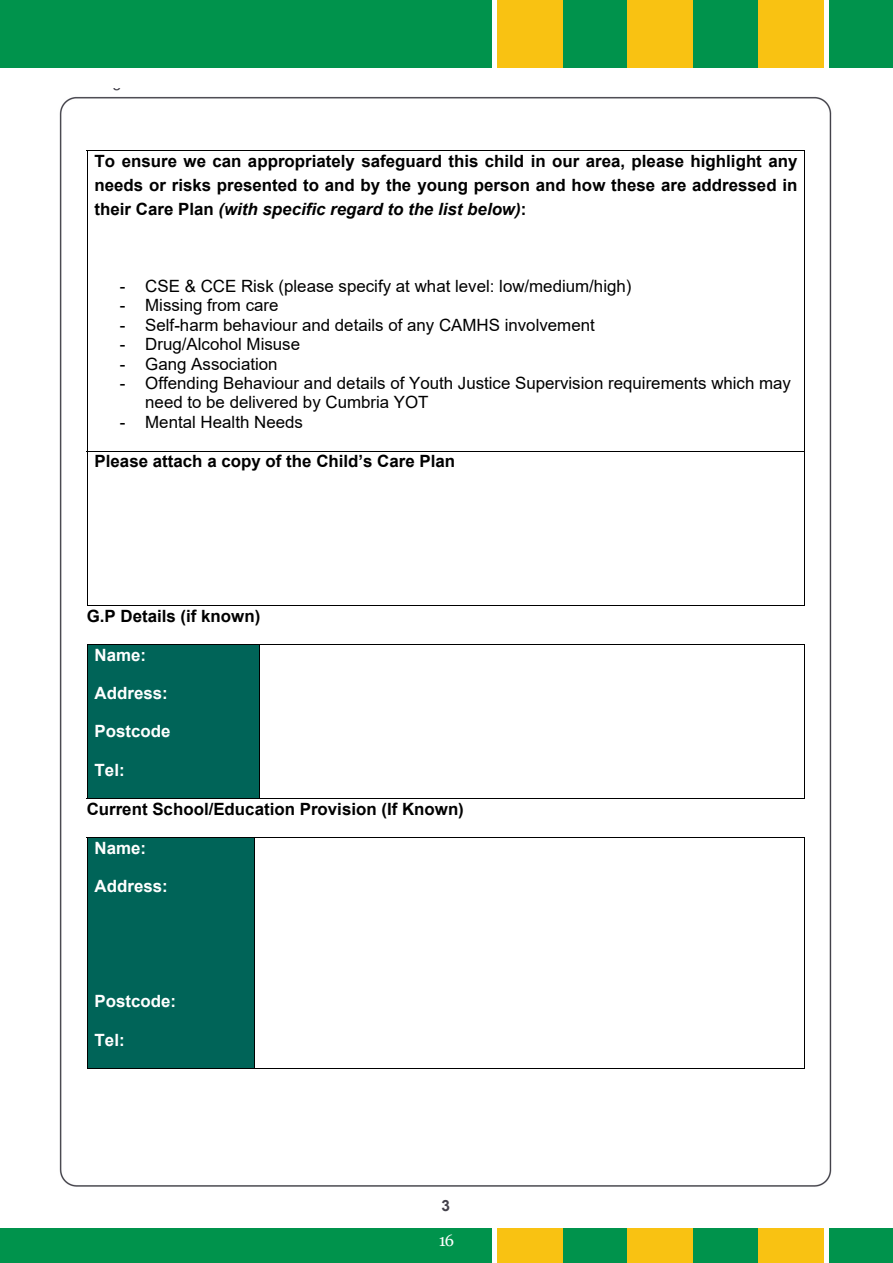
<style>
.page{position:relative;width:893px;height:1263px;background:#fff}
.page>*{position:absolute;margin:0;border:0;box-sizing:border-box;transform-origin:0 0}
.t1{font:700 16.95px/24.3px "Arial";color:#000;text-align:justify}
.t2{font:16.95px/19.4px "Arial";color:#000}
.t3{font:700 16.95px "Arial";color:#fff}
.t4{font:16.5px "Georgia";color:#fff}
.t5{font:700 15.45px "Arial";color:#43414a}
.s1{font-style:italic}
</style>
<div class="page">
<div style="left:0;top:0;width:893px;height:68px;background:#00934c"></div>
<div style="left:492px;top:0;width:337px;height:68px;background:#fff"></div>
<div style="left:562px;top:0;width:65px;height:68px;background:#00934c"></div>
<div style="left:627px;top:0;width:66px;height:68px;background:#f9c212"></div>
<div style="left:693px;top:0;width:65px;height:68px;background:#00934c"></div>
<div style="left:758px;top:0;width:65px;height:68px;background:#f9c212"></div>
<div style="left:497px;top:0;width:65px;height:68px;background:#f9c212"></div>
<div style="left:0;top:1228px;width:893px;height:35px;background:#00934c"></div>
<div style="left:492px;top:1228px;width:337px;height:35px;background:#fff"></div>
<div style="left:562px;top:1228px;width:65px;height:35px;background:#00934c"></div>
<div style="left:627px;top:1228px;width:66px;height:35px;background:#f9c212"></div>
<div style="left:693px;top:1228px;width:65px;height:35px;background:#00934c"></div>
<div style="left:758px;top:1228px;width:65px;height:35px;background:#f9c212"></div>
<div style="left:497px;top:1228px;width:65px;height:35px;background:#f9c212"></div>
<img style="left:59px;top:96px;width:773px;height:1091px">
<hr style="left:87px;top:150px;width:718px;height:1px;background:#000">
<hr style="left:87px;top:151px;width:1px;height:300px;background:#000">
<hr style="left:805px;top:151px;width:1px;height:300px;background:#000">
<hr style="left:87px;top:451px;width:718px;height:1px;background:#000">
<hr style="left:87px;top:451px;width:1px;height:155px;background:#000">
<hr style="left:87px;top:605px;width:718px;height:1px;background:#000">
<hr style="left:805px;top:451px;width:1px;height:155px;background:#000">
<div style="left:87px;top:645px;width:172px;height:153px;background:#006458"></div>
<hr style="left:87px;top:644px;width:173px;height:1px;background:#000">
<hr style="left:260px;top:644px;width:545px;height:1px;background:#000">
<hr style="left:87px;top:645px;width:1px;height:154px;background:#000">
<hr style="left:87px;top:798px;width:172px;height:1px;background:#000">
<hr style="left:259px;top:645px;width:1px;height:154px;background:#000">
<hr style="left:260px;top:798px;width:545px;height:1px;background:#000">
<hr style="left:805px;top:645px;width:1px;height:154px;background:#000">
<div style="left:87px;top:838px;width:168px;height:230px;background:#006458"></div>
<hr style="left:87px;top:837px;width:168px;height:1px;background:#000">
<hr style="left:255px;top:837px;width:550px;height:1px;background:#000">
<hr style="left:87px;top:838px;width:1px;height:231px;background:#000">
<hr style="left:87px;top:1068px;width:168px;height:1px;background:#000">
<hr style="left:255px;top:838px;width:1px;height:231px;background:#000">
<hr style="left:255px;top:1068px;width:550px;height:1px;background:#000">
<hr style="left:805px;top:838px;width:1px;height:231px;background:#000">
<p class="t1" style="left:95px;top:149px;width:704px">To ensure we can appropriately safeguard this child in our area, please highlight any needs or risks presented to and by the young person and how these are addressed in their Care Plan <span class="s1">(with specific regard to the list below)</span>:</p>
<p class="t2" style="left:120px;top:276px;width:513px">- CSE &amp; CCE Risk (please specify at what level: low/medium/high)</p>
<p class="t2" style="left:120px;top:296px;width:160px">- Missing from care</p>
<p class="t2" style="left:120px;top:315px;width:476px">- Self-harm behaviour and details of any CAMHS involvement</p>
<p class="t2" style="left:120px;top:334px;width:182px">- Drug/Alcohol Misuse</p>
<p class="t2" style="left:120px;top:354px;width:159px">- Gang Association</p>
<p class="t2" style="left:145px;top:373px;width:647px;text-indent:-25px">- Offending Behaviour and details of Youth Justice Supervision requirements which may need to be delivered by Cumbria YOT</p>
<p class="t2" style="left:120px;top:412px;width:185px">- Mental Health Needs</p>
<p class="t1" style="left:95px;top:449px;width:362px">Please attach a copy of the Child’s Care Plan</p>
<p class="t1" style="left:87px;top:604px;width:175px">G.P Details (if known)</p>
<p class="t3" style="left:95px;top:643px;width:53px">Name:</p>
<p class="t3" style="left:95px;top:681px;width:75px">Address:</p>
<p class="t3" style="left:95px;top:719px;width:78px">Postcode</p>
<p class="t3" style="left:95px;top:758px;width:32px">Tel:</p>
<p class="t1" style="left:87px;top:797px;width:379px">Current School/Education Provision (If Known)</p>
<p class="t3" style="left:95px;top:836px;width:53px">Name:</p>
<p class="t3" style="left:95px;top:874px;width:75px">Address:</p>
<p class="t3" style="left:95px;top:989px;width:83px">Postcode:</p>
<p class="t3" style="left:95px;top:1028px;width:32px">Tel:</p>
<p class="t5" style="left:441px;top:1195px;width:10px">3</p>
<p class="t4" style="left:439px;top:1230px;width:17px">16</p>
</div>
